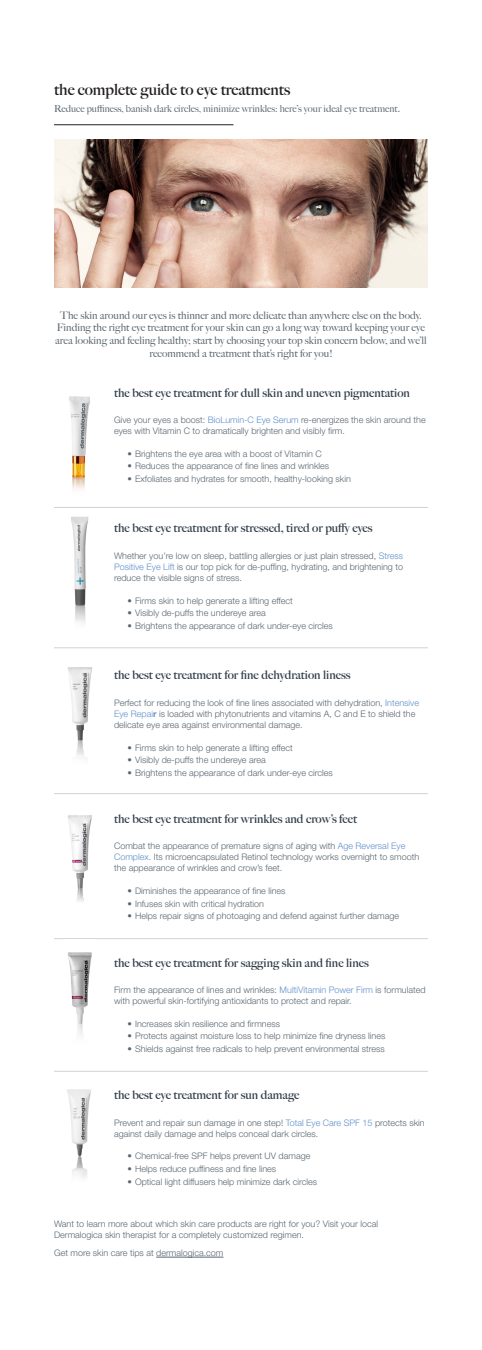
<style>
.page{position:relative;width:482px;height:1350px;background:#fff}
.page>*{position:absolute;margin:0;border:0;box-sizing:border-box;transform-origin:0 0}
.t1{font:700 15.75px "Big Caslon FB";color:#231f20}
.t2{font:700 12px "Big Caslon FB";color:#303d4a}
.t3{font:10.5px/12.6px "Big Caslon FB";color:#5a6670;text-align:center}
.t4{font:500 9.75px "Big Caslon";color:#5a6670}
.t5{font:300 9px/11.2px "Helvetica Neue LT Std";color:#596670}
.s1{color:#5f90cc}
.s2{font-weight:700;color:#5f90cc}
</style>
<div class="page">
<hr style="left:54px;top:125px;width:179px;height:1px;background:#231f20">
<hr style="left:54px;top:507px;width:374px;height:1px;background:#cfd2d3">
<hr style="left:54px;top:648px;width:374px;height:1px;background:#cfd2d3">
<hr style="left:54px;top:793px;width:374px;height:1px;background:#cfd2d3">
<hr style="left:54px;top:938px;width:374px;height:1px;background:#cfd2d3">
<hr style="left:54px;top:1071px;width:374px;height:1px;background:#cfd2d3">
<hr style="left:156px;top:1257px;width:67px;height:1px;background:#596670">
<img style="left:69px;top:396px;width:21px;height:94px">
<img style="left:67px;top:667px;width:25px;height:89px">
<img style="left:67px;top:815px;width:25px;height:87px">
<img style="left:68px;top:952px;width:24px;height:83px">
<img style="left:67px;top:1089px;width:24px;height:89px">
<img style="left:71px;top:516px;width:18px;height:107px">
<img style="left:54px;top:140px;width:374px;height:147px">
<p class="t1" style="left:54px;top:80px;width:237px">the complete guide to eye treatments</p>
<p class="t4" style="left:54px;top:100px;width:347px">Reduce puffiness, banish dark circles, minimize wrinkles: here’s your ideal eye treatment.</p>
<p class="t3" style="left:55px;top:309px;width:373px">The skin around our eyes is thinner and more delicate than anywhere else on the body.<br>Finding the right eye treatment for your skin can go a long way toward keeping your eye area looking and feeling healthy; start by choosing your top skin concern below, and we’ll recommend a treatment that’s right for you!</p>
<p class="t2" style="left:114px;top:385px;width:297px">the best eye treatment for dull skin and uneven pigmentation</p>
<p class="t5" style="left:114px;top:414px;width:313px">Give your eyes a boost: <span class="s1">BioLumin-C Eye Serum</span> re-energizes the skin around the eyes with Vitamin C to dramatically brighten and visibly firm.</p>
<p class="t5" style="left:128px;top:448px;width:195px">• Brightens the eye area with a boost of Vitamin C</p>
<p class="t5" style="left:128px;top:460px;width:203px">• Reduces the appearance of fine lines and wrinkles</p>
<p class="t5" style="left:128px;top:473px;width:225px">• Exfoliates and hydrates for smooth, healthy-looking skin</p>
<p class="t2" style="left:114px;top:521px;width:260px">the best eye treatment for stressed, tired or puffy eyes</p>
<p class="t5" style="left:114px;top:550px;width:290px;text-align:justify">Whether you’re low on sleep, battling allergies or just plain stressed, <span class="s1">Stress Positive Eye Lift</span> is our top pick for de-puffing, hydrating, and brightening to reduce the visible signs of stress.</p>
<p class="t5" style="left:128px;top:595px;width:167px">• Firms skin to help generate a lifting effect</p>
<p class="t5" style="left:128px;top:607px;width:140px">• Visibly de-puffs the undereye area</p>
<p class="t5" style="left:128px;top:620px;width:207px">• Brightens the appearance of dark under-eye circles</p>
<p class="t2" style="left:114px;top:668px;width:238px">the best eye treatment for fine dehydration liness</p>
<p class="t5" style="left:114px;top:697px;width:306px">Perfect for reducing the look of fine lines associated with dehydration, <span class="s1">Intensive<br>Eye Repai</span><span class="s2">r</span> is loaded with phytonutrients and vitamins A, C and E to shield the delicate eye area against environmental damage.</p>
<p class="t5" style="left:128px;top:742px;width:167px">• Firms skin to help generate a lifting effect</p>
<p class="t5" style="left:128px;top:754px;width:140px">• Visibly de-puffs the undereye area</p>
<p class="t5" style="left:128px;top:767px;width:207px">• Brightens the appearance of dark under-eye circles</p>
<p class="t2" style="left:114px;top:812px;width:244px">the best eye treatment for wrinkles and crow’s feet</p>
<p class="t5" style="left:114px;top:840px;width:306px">Combat the appearance of premature signs of aging with <span class="s1">Age Reversal Eye<br>Complex</span>. Its microencapsulated Retinol technology works overnight to smooth the appearance of wrinkles and crow’s feet.</p>
<p class="t5" style="left:128px;top:885px;width:159px">• Diminishes the appearance of fine lines</p>
<p class="t5" style="left:128px;top:898px;width:138px">• Infuses skin with critical hydration</p>
<p class="t5" style="left:128px;top:910px;width:273px">• Helps repair signs of photoaging and defend against further damage</p>
<p class="t2" style="left:114px;top:955px;width:256px">the best eye treatment for sagging skin and fine lines</p>
<p class="t5" style="left:114px;top:984px;width:313px">Firm the appearance of lines and wrinkles: <span class="s1">MultiVitamin Power Firm</span> is formulated with powerful skin-fortifying antioxidants to protect and repair.</p>
<p class="t5" style="left:128px;top:1018px;width:154px">• Increases skin resilience and firmness</p>
<p class="t5" style="left:128px;top:1030px;width:259px">• Protects against moisture loss to help minimize fine dryness lines</p>
<p class="t5" style="left:128px;top:1043px;width:259px">• Shields against free radicals to help prevent environmental stress</p>
<p class="t2" style="left:114px;top:1088px;width:187px">the best eye treatment for sun damage</p>
<p class="t5" style="left:114px;top:1117px;width:312px">Prevent and repair sun damage in one step! <span class="s1">Total Eye Care SPF 15</span> protects skin against daily damage and helps conceal dark circles.</p>
<p class="t5" style="left:128px;top:1150px;width:184px">• Chemical-free SPF helps prevent UV damage</p>
<p class="t5" style="left:128px;top:1163px;width:150px">• Helps reduce puffiness and fine lines</p>
<p class="t5" style="left:128px;top:1176px;width:191px">• Optical light diffusers help minimize dark circles</p>
<p class="t5" style="left:54px;top:1218px;width:325px">Want to learn more about which skin care products are right for you? Visit your local<br>Dermalogica skin therapist for a completely customized regimen.</p>
<p class="t5" style="left:54px;top:1247px;width:171px">Get more skin care tips at dermalogica.com</p>
</div>
